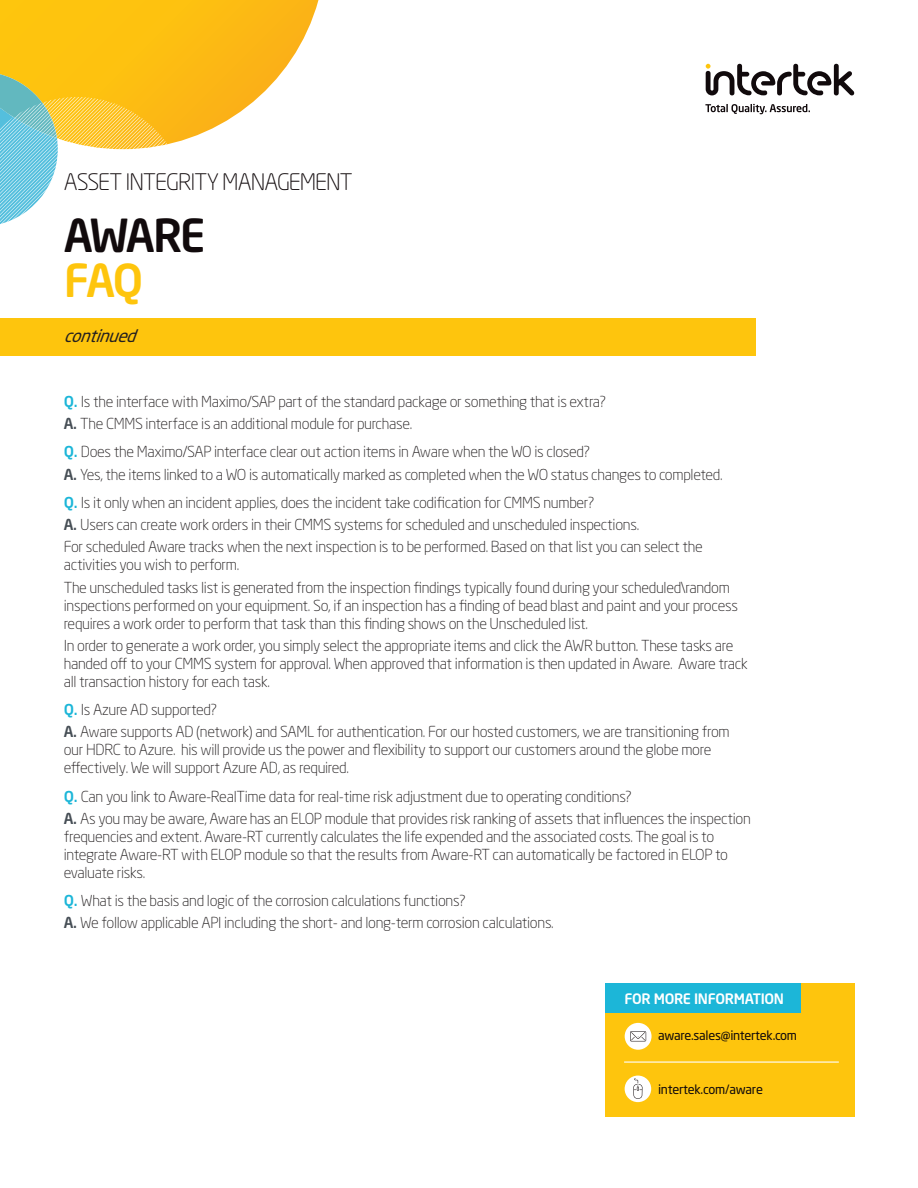
<style>
.page{position:relative;width:918px;height:1188px;background:#fff}
.page>*{position:absolute;margin:0;border:0;box-sizing:border-box;transform-origin:0 0}
.Paragraph_Style_1{font:500 45px/45px "Neo Sans Std";letter-spacing:-.065em;color:#110a0c}
.Paragraph_Style_1-2{font:300 22.5px "Neo Sans Std";letter-spacing:-.045em;color:#110a0c}
.Paragraph_Style_1-3{font:italic 16.95px "Neo Sans Std";color:#231f20}
.Body_Text{font:300 15px/18px "Neo Sans Std";letter-spacing:-.02em;color:#231f20}
.More_Information{font:500 14.25px "Neo Sans Std";letter-spacing:-.02em;color:#fff}
.Contact_Details{font:12.75px "Neo Sans Std";letter-spacing:-.02em;color:#110a0c}
.s1{color:#fec50d}
.s2{font-weight:500;color:#1cb6d8}
.s3{font-weight:500;color:#464e55}
</style>
<div class="page">
<svg style="left:705px;top:104px;width:105px;height:10px"></svg>
<svg style="left:706px;top:64px;width:148px;height:31px"></svg>
<div style="left:605px;top:983px;width:249px;height:134px;background:#fec50d"></div>
<div style="left:605px;top:983px;width:196px;height:30px;background:#1cb6d8"></div>
<div style="left:625px;top:1023px;width:27px;height:27px;background:#fff;border-radius:50%"></div>
<svg style="left:630px;top:1031px;width:16px;height:10px"></svg>
<div style="left:625px;top:1076px;width:26px;height:26px;background:#fff;border-radius:50%"></div>
<svg style="left:633px;top:1078px;width:9px;height:21px"></svg>
<hr style="left:624px;top:1062px;width:215px;height:1px;background:#fff">
<div style="left:0;top:319px;width:756px;height:37px;background:#fec50d"></div>
<svg style="left:0;top:0;width:318px;height:139px"></svg>
<svg style="left:0;top:73px;width:187px;height:151px"></svg>
<p class="Paragraph_Style_1-2" style="left:64px;top:169px;width:291px">ASSET INTEGRITY MANAGEMENT</p>
<p class="Paragraph_Style_1" style="left:64px;top:212px;width:143px">AWARE<br><span class="s1">FA</span><span class="s1">Q</span></p>
<p class="Paragraph_Style_1-3" style="left:64px;top:326px;width:80px">continued</p>
<p class="Body_Text" style="left:64px;top:392px;width:544px"><span class="s2">Q.</span> Is the interface with Maximo/SAP part of the standard package or something that is extra?</p>
<p class="Body_Text" style="left:64px;top:415px;width:350px"><span class="s3">A.</span> The CMMS interface is an additional module for purchase.</p>
<p class="Body_Text" style="left:64px;top:443px;width:528px"><span class="s2">Q.</span> Does the Maximo/SAP interface clear out action items in Aware when the WO is closed?</p>
<p class="Body_Text" style="left:64px;top:465px;width:660px"><span class="s3">A.</span> Yes, the items linked to a WO is automatically marked as completed when the WO status changes to completed.</p>
<p class="Body_Text" style="left:64px;top:493px;width:532px"><span class="s2">Q.</span> Is it only when an incident applies, does the incident take codification for CMMS number?</p>
<p class="Body_Text" style="left:64px;top:516px;width:577px"><span class="s3">A.</span> Users can create work orders in their CMMS systems for scheduled and unscheduled inspections.</p>
<p class="Body_Text" style="left:64px;top:538px;width:640px">For scheduled Aware tracks when the next inspection is to be performed. Based on that list you can select the activities you wish to perform.</p>
<p class="Body_Text" style="left:64px;top:578px;width:676px">The unscheduled tasks list is generated from the inspection findings typically found during your scheduled\random inspections performed on your equipment. So, if an inspection has a finding of bead blast and paint and your process requires a work order to perform that task than this finding shows on the Unscheduled list.</p>
<p class="Body_Text" style="left:64px;top:636px;width:686px">In order to generate a work order, you simply select the appropriate items and click the AWR button. These tasks are handed off to your CMMS system for approval. When approved that information is then updated in Aware. Aware track all transaction history for each task.</p>
<p class="Body_Text" style="left:64px;top:701px;width:155px"><span class="s2">Q.</span> Is Azure AD supported?</p>
<p class="Body_Text" style="left:64px;top:723px;width:667px"><span class="s3">A.</span> Aware supports AD (network) and SAML for authentication. For our hosted customers, we are transitioning from our HDRC to Azure. his will provide us the power and flexibility to support our customers around the globe more effectively. We will support Azure AD, as required.</p>
<p class="Body_Text" style="left:64px;top:787px;width:570px"><span class="s2">Q.</span> Can you link to Aware-RealTime data for real-time risk adjustment due to operating conditions?</p>
<p class="Body_Text" style="left:64px;top:809px;width:689px"><span class="s3">A.</span> As you may be aware, Aware has an ELOP module that provides risk ranking of assets that influences the inspection frequencies and extent. Aware-RT currently calculates the life expended and the associated costs. The goal is to integrate Aware-RT with ELOP module so that the results from Aware-RT can automatically be factored in ELOP to evaluate risks.</p>
<p class="Body_Text" style="left:64px;top:892px;width:403px"><span class="s2">Q.</span> What is the basis and logic of the corrosion calculations functions?</p>
<p class="Body_Text" style="left:64px;top:914px;width:492px"><span class="s3">A.</span> We follow applicable API including the short- and long-term corrosion calculations.</p>
<p class="More_Information" style="left:624px;top:989px;width:161px">FOR MORE INFORMATION</p>
<p class="Contact_Details" style="left:658px;top:1027px;width:140px">aware.sales@intertek.com</p>
<p class="Contact_Details" style="left:658px;top:1081px;width:106px">intertek.com/aware</p>
</div>
